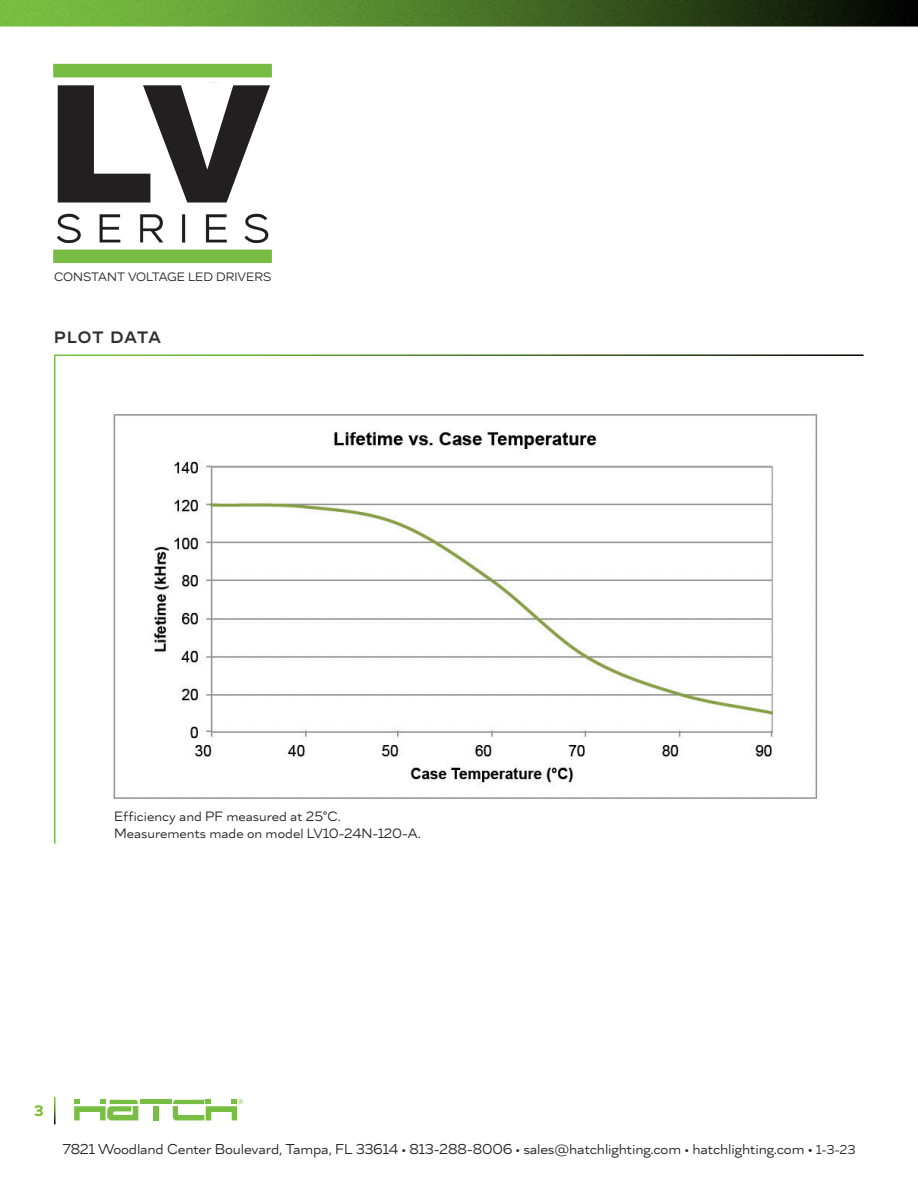
<style>
.page{position:relative;width:918px;height:1188px;background:#fff}
.page>*{position:absolute;margin:0;border:0;box-sizing:border-box;transform-origin:0 0}
.t1{font:900 163.65px "Arial";color:#231f20}
.t2{font:700 16.5px "Skie Wide";letter-spacing:.055em;color:#2f2f2f}
.t3{font:700 15px "Skie Wide";color:#75ba1f}
.t4{font:14.25px "Skie Wide";letter-spacing:-.01em;color:#231f20}
.t5{font:13.5px/16.5px "Skie Wide";color:#231f20}
.t6{font:12.15px "Skie Wide";color:#231f20}
.t7{font:6.6px "Helvetica";color:#78be43}
.s1{font-size:15px}
.s2{font-size:12.75px}
</style>
<div class="page">
<img style="left:0;top:0;width:918px;height:27px">
<svg style="left:54px;top:354px;width:810px;height:490px"></svg>
<hr style="left:140px;top:1100px;width:32px;height:4px;background:#78be43">
<div style="left:153px;top:1106px;width:5px;height:14px;background:#78be43"></div>
<svg style="left:74px;top:1100px;width:64px;height:20px"></svg>
<svg style="left:173px;top:1100px;width:64px;height:20px"></svg>
<img style="left:53px;top:63px;width:219px;height:201px">
<div style="left:37px;top:83px;width:258px;height:128px;background:#fff"></div>
<img style="left:107px;top:405px;width:720px;height:406px">
<h1 class="t1" style="left:46px;top:50px;width:226px">LV</h1>
<p class="t6" style="left:54px;top:272px;width:219px">CONSTANT VOLTAGE LED DRIVERS</p>
<p class="t2" style="left:54px;top:330px;width:109px">PLOT DATA</p>
<p class="t5" style="left:114px;top:810px;width:308px">Efficiency and PF measured at 25°C.<br>Measurements made on model LV10-24N-120-A.</p>
<p class="t3" style="left:34px;top:1105px;width:11px">3</p>
<p class="t7" style="left:238px;top:1098px;width:6px">®</p>
<p class="t4" style="left:62px;top:1143px;width:795px">7821 Woodland Center Boulevard, Tampa, FL 33614 • 813-288-8006 • sales@hatchlighting.com • hatchlighting.com <span class="s1">•</span> <span class="s2">1-3-23</span></p>
</div>
